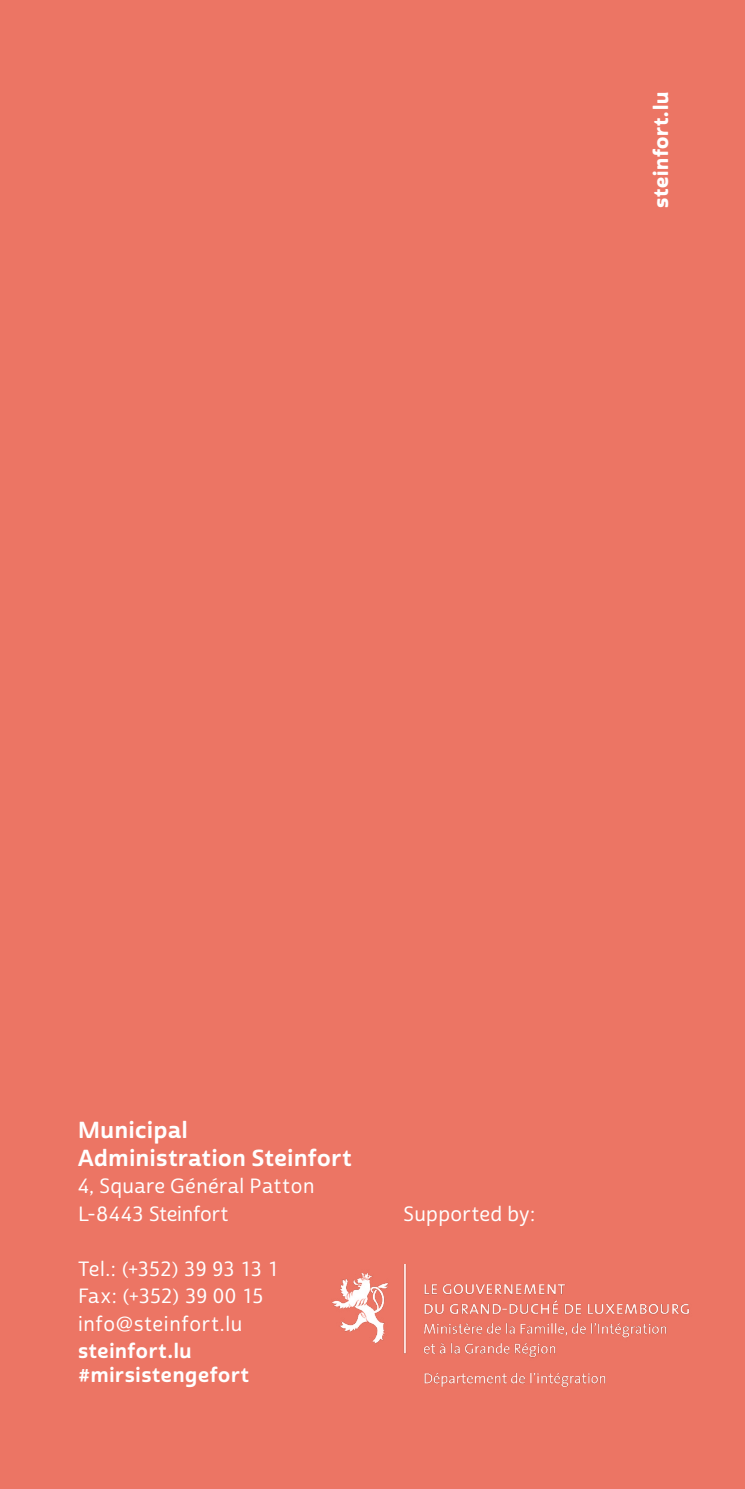
<style>
.page{position:relative;width:745px;height:1489px;background:#fff}
.page>*{position:absolute;margin:0;border:0;box-sizing:border-box;transform-origin:0 0}
.t1{font:22.5px/27.5px "Cabrito Sans Nor Bol";letter-spacing:.03em;color:#fff}
.t2{font:20px/27.5px "Cabrito Sans Nor Med";letter-spacing:.02em;color:#fff}
.t3{font:20px/24px "Cabrito Sans Nor Bol";letter-spacing:.035em;color:#fff}
.t4{font:20px "Cabrito Sans Nor Ex B";letter-spacing:.035em;color:#fff}
</style>
<div class="page">
<div style="left:0;top:0;width:744px;height:1488px;background:#ec7564"></div>
<img style="left:332px;top:1264px;width:358px;height:123px">
<p class="t4" style="left:647px;top:208px;width:117px;rotate:-90deg">steinfort.lu</p>
<p class="t1" style="left:78px;top:1116px;width:275px">Municipal<br>Administration Steinfort</p>
<p class="t2" style="left:78px;top:1172px;width:238px">4, Square Général Patton<br>L-8443 Steinfort</p>
<p class="t2" style="left:78px;top:1255px;width:202px">Tel.: (+352) 39 93 13 1<br>Fax: (+352) 39 00 15 info@steinfort.lu</p>
<p class="t3" style="left:78px;top:1339px;width:172px">steinfort.lu #mirsistengefort</p>
<p class="t2" style="left:403px;top:1200px;width:133px">Supported by:</p>
</div>
